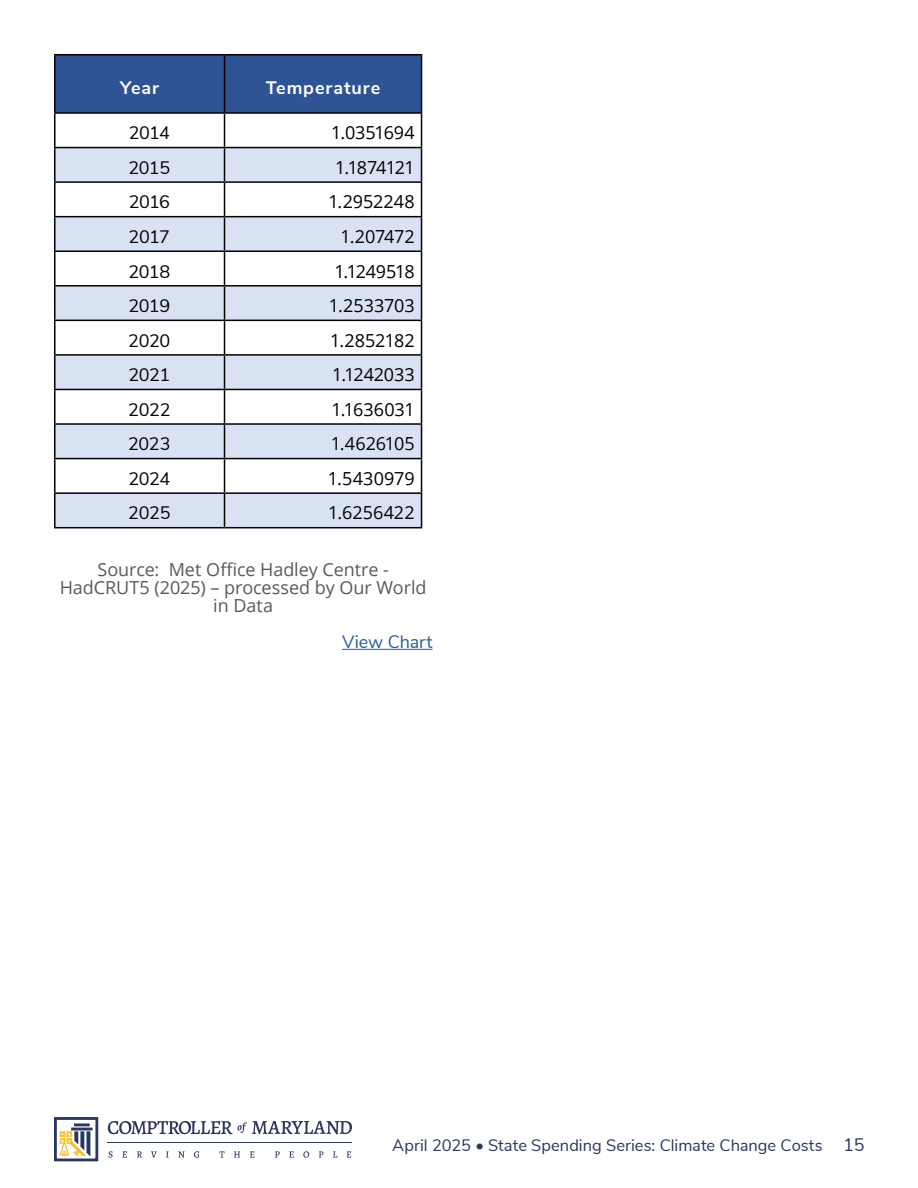
<style>
.page{position:relative;width:918px;height:1188px;background:#fff}
.page>*{position:absolute;margin:0;border:0;box-sizing:border-box;transform-origin:0 0}
.Table_Body_Center{font:18px "Open Sans";letter-spacing:-.01em;color:#000101}
.Source{font:18px/18px "Open Sans";letter-spacing:-.005em;color:#595959;text-align:center}
.Table_Body_Appendix{font:18px "Nunito Sans";letter-spacing:-.015em;color:#000101}
.t1{font:700 18px "Nunito Sans";letter-spacing:.05em;color:#fff}
.Table_Body_Center-2{font:18px "Open Sans";letter-spacing:-.055em;color:#000101}
.Table_Body_Center-3{font:18px "Open Sans";letter-spacing:-.04em;color:#000101}
.Chart_Data{font:18px "Nunito Sans";letter-spacing:-.005em;color:#215e9e}
.t2{font:16.5px "Nunito Sans";color:#2a3760}
.s1{font-size:18px}
</style>
<div class="page">
<div style="left:54px;top:1117px;width:44px;height:44px;border:3px solid #2b3760"></div>
<svg style="left:59px;top:1123px;width:34px;height:33px"></svg>
<svg style="left:108px;top:1121px;width:244px;height:14px"></svg>
<hr style="left:108px;top:1142px;width:244px;height:1px;background:#2b3760">
<svg style="left:347px;top:1151px;width:4px;height:7px"></svg>
<svg style="left:333px;top:1151px;width:4px;height:7px"></svg>
<svg style="left:319px;top:1151px;width:5px;height:7px"></svg>
<svg style="left:303px;top:1151px;width:6px;height:7px"></svg>
<svg style="left:289px;top:1151px;width:5px;height:7px"></svg>
<svg style="left:275px;top:1151px;width:5px;height:7px"></svg>
<svg style="left:250px;top:1151px;width:5px;height:7px"></svg>
<svg style="left:234px;top:1151px;width:6px;height:7px"></svg>
<svg style="left:219px;top:1151px;width:6px;height:7px"></svg>
<svg style="left:194px;top:1151px;width:5px;height:7px"></svg>
<svg style="left:178px;top:1151px;width:7px;height:7px"></svg>
<svg style="left:166px;top:1151px;width:3px;height:7px"></svg>
<svg style="left:151px;top:1151px;width:6px;height:7px"></svg>
<svg style="left:137px;top:1151px;width:5px;height:7px"></svg>
<svg style="left:122px;top:1151px;width:5px;height:7px"></svg>
<svg style="left:109px;top:1151px;width:4px;height:7px"></svg>
<hr style="left:342px;top:649px;width:91px;height:1px;background:#215e9e">
<div style="left:56px;top:56px;width:365px;height:56px;background:#2f5496"></div>
<svg style="left:56px;top:148px;width:365px;height:379px;fill:#d9e2f3"></svg>
<hr style="left:54px;top:54px;width:171px;height:2px;background:#000">
<hr style="left:54px;top:56px;width:2px;height:56px;background:#000">
<hr style="left:225px;top:54px;width:197px;height:2px;background:#000">
<hr style="left:224px;top:56px;width:1px;height:56px;background:#000">
<hr style="left:421px;top:56px;width:1px;height:56px;background:#000">
<hr style="left:54px;top:112px;width:171px;height:2px;background:#000">
<hr style="left:54px;top:114px;width:2px;height:33px;background:#000">
<hr style="left:225px;top:112px;width:197px;height:2px;background:#000">
<hr style="left:224px;top:114px;width:1px;height:33px;background:#000">
<hr style="left:421px;top:114px;width:1px;height:33px;background:#000">
<hr style="left:54px;top:147px;width:171px;height:1px;background:#000">
<hr style="left:54px;top:148px;width:2px;height:33px;background:#000">
<hr style="left:225px;top:147px;width:197px;height:1px;background:#000">
<hr style="left:224px;top:148px;width:1px;height:33px;background:#000">
<hr style="left:421px;top:148px;width:1px;height:33px;background:#000">
<hr style="left:54px;top:181px;width:171px;height:2px;background:#000">
<hr style="left:54px;top:183px;width:2px;height:33px;background:#000">
<hr style="left:225px;top:181px;width:197px;height:2px;background:#000">
<hr style="left:224px;top:183px;width:1px;height:33px;background:#000">
<hr style="left:421px;top:183px;width:1px;height:33px;background:#000">
<hr style="left:54px;top:216px;width:171px;height:1px;background:#000">
<hr style="left:54px;top:217px;width:2px;height:33px;background:#000">
<hr style="left:225px;top:216px;width:197px;height:1px;background:#000">
<hr style="left:224px;top:217px;width:1px;height:33px;background:#000">
<hr style="left:421px;top:217px;width:1px;height:33px;background:#000">
<hr style="left:54px;top:250px;width:171px;height:2px;background:#000">
<hr style="left:54px;top:252px;width:2px;height:33px;background:#000">
<hr style="left:225px;top:250px;width:197px;height:2px;background:#000">
<hr style="left:224px;top:252px;width:1px;height:33px;background:#000">
<hr style="left:421px;top:252px;width:1px;height:33px;background:#000">
<hr style="left:54px;top:285px;width:171px;height:2px;background:#000">
<hr style="left:54px;top:287px;width:2px;height:33px;background:#000">
<hr style="left:225px;top:285px;width:197px;height:2px;background:#000">
<hr style="left:224px;top:287px;width:1px;height:33px;background:#000">
<hr style="left:421px;top:287px;width:1px;height:33px;background:#000">
<hr style="left:54px;top:320px;width:171px;height:1px;background:#000">
<hr style="left:54px;top:321px;width:2px;height:33px;background:#000">
<hr style="left:225px;top:320px;width:197px;height:1px;background:#000">
<hr style="left:224px;top:321px;width:1px;height:33px;background:#000">
<hr style="left:421px;top:321px;width:1px;height:33px;background:#000">
<hr style="left:54px;top:354px;width:171px;height:2px;background:#000">
<hr style="left:54px;top:356px;width:2px;height:33px;background:#000">
<hr style="left:225px;top:354px;width:197px;height:2px;background:#000">
<hr style="left:224px;top:356px;width:1px;height:33px;background:#000">
<hr style="left:421px;top:356px;width:1px;height:33px;background:#000">
<hr style="left:54px;top:389px;width:171px;height:1px;background:#000">
<hr style="left:54px;top:390px;width:2px;height:33px;background:#000">
<hr style="left:225px;top:389px;width:197px;height:1px;background:#000">
<hr style="left:224px;top:390px;width:1px;height:33px;background:#000">
<hr style="left:421px;top:390px;width:1px;height:33px;background:#000">
<hr style="left:54px;top:423px;width:171px;height:2px;background:#000">
<hr style="left:54px;top:425px;width:2px;height:33px;background:#000">
<hr style="left:225px;top:423px;width:197px;height:2px;background:#000">
<hr style="left:224px;top:425px;width:1px;height:33px;background:#000">
<hr style="left:421px;top:425px;width:1px;height:33px;background:#000">
<hr style="left:54px;top:458px;width:171px;height:1px;background:#000">
<hr style="left:54px;top:459px;width:2px;height:33px;background:#000">
<hr style="left:225px;top:458px;width:197px;height:1px;background:#000">
<hr style="left:224px;top:459px;width:1px;height:33px;background:#000">
<hr style="left:421px;top:459px;width:1px;height:33px;background:#000">
<hr style="left:54px;top:492px;width:171px;height:2px;background:#000">
<hr style="left:54px;top:494px;width:2px;height:33px;background:#000">
<hr style="left:225px;top:492px;width:197px;height:2px;background:#000">
<hr style="left:224px;top:494px;width:1px;height:33px;background:#000">
<hr style="left:421px;top:494px;width:1px;height:33px;background:#000">
<hr style="left:54px;top:527px;width:171px;height:1px;background:#000">
<hr style="left:225px;top:527px;width:197px;height:1px;background:#000">
<p class="t1" style="left:120px;top:75px;width:40px">Year</p>
<p class="t1" style="left:266px;top:75px;width:116px">Temperature</p>
<p class="Table_Body_Appendix" style="left:129px;top:120px;width:43px">2014</p>
<p class="Table_Body_Center" style="left:331px;top:120px;width:85px">1.0351694</p>
<p class="Table_Body_Appendix" style="left:128px;top:154px;width:43px">2015</p>
<p class="Table_Body_Center-2" style="left:335px;top:155px;width:81px">1.1874121</p>
<p class="Table_Body_Appendix" style="left:129px;top:189px;width:43px">2016</p>
<p class="Table_Body_Center" style="left:328px;top:190px;width:88px">1.2952248</p>
<p class="Table_Body_Appendix" style="left:129px;top:224px;width:43px">2017</p>
<p class="Table_Body_Center" style="left:341px;top:224px;width:76px">1.207472</p>
<p class="Table_Body_Appendix" style="left:128px;top:258px;width:43px">2018</p>
<p class="Table_Body_Center-3" style="left:334px;top:259px;width:82px">1.1249518</p>
<p class="Table_Body_Appendix" style="left:128px;top:293px;width:44px">2019</p>
<p class="Table_Body_Center" style="left:329px;top:293px;width:87px">1.2533703</p>
<p class="Table_Body_Appendix" style="left:128px;top:327px;width:44px">2020</p>
<p class="Table_Body_Center" style="left:330px;top:328px;width:86px">1.2852182</p>
<p class="Table_Body_Appendix" style="left:128px;top:362px;width:43px">2021</p>
<p class="Table_Body_Center" style="left:332px;top:362px;width:84px">1.1242033</p>
<p class="Table_Body_Appendix" style="left:128px;top:396px;width:44px">2022</p>
<p class="Table_Body_Center" style="left:332px;top:397px;width:85px">1.1636031</p>
<p class="Table_Body_Appendix" style="left:128px;top:431px;width:44px">2023</p>
<p class="Table_Body_Center" style="left:331px;top:431px;width:86px">1.4626105</p>
<p class="Table_Body_Appendix" style="left:128px;top:465px;width:43px">2024</p>
<p class="Table_Body_Center" style="left:328px;top:466px;width:88px">1.5430979</p>
<p class="Table_Body_Appendix" style="left:128px;top:500px;width:44px">2025</p>
<p class="Table_Body_Center" style="left:328px;top:501px;width:88px">1.6256422</p>
<p class="Source" style="left:60px;top:560px;width:368px">Source: Met Office Hadley Centre -<br>HadCRUT5 (2025) – processed by Our World in Data</p>
<p class="Chart_Data" style="left:342px;top:629px;width:92px">View Chart</p>
<p class="t2" style="left:392px;top:1134px;width:474px">April 2025 • State Spending Series: Climate Change Costs <span class="s1">15</span></p>
</div>
